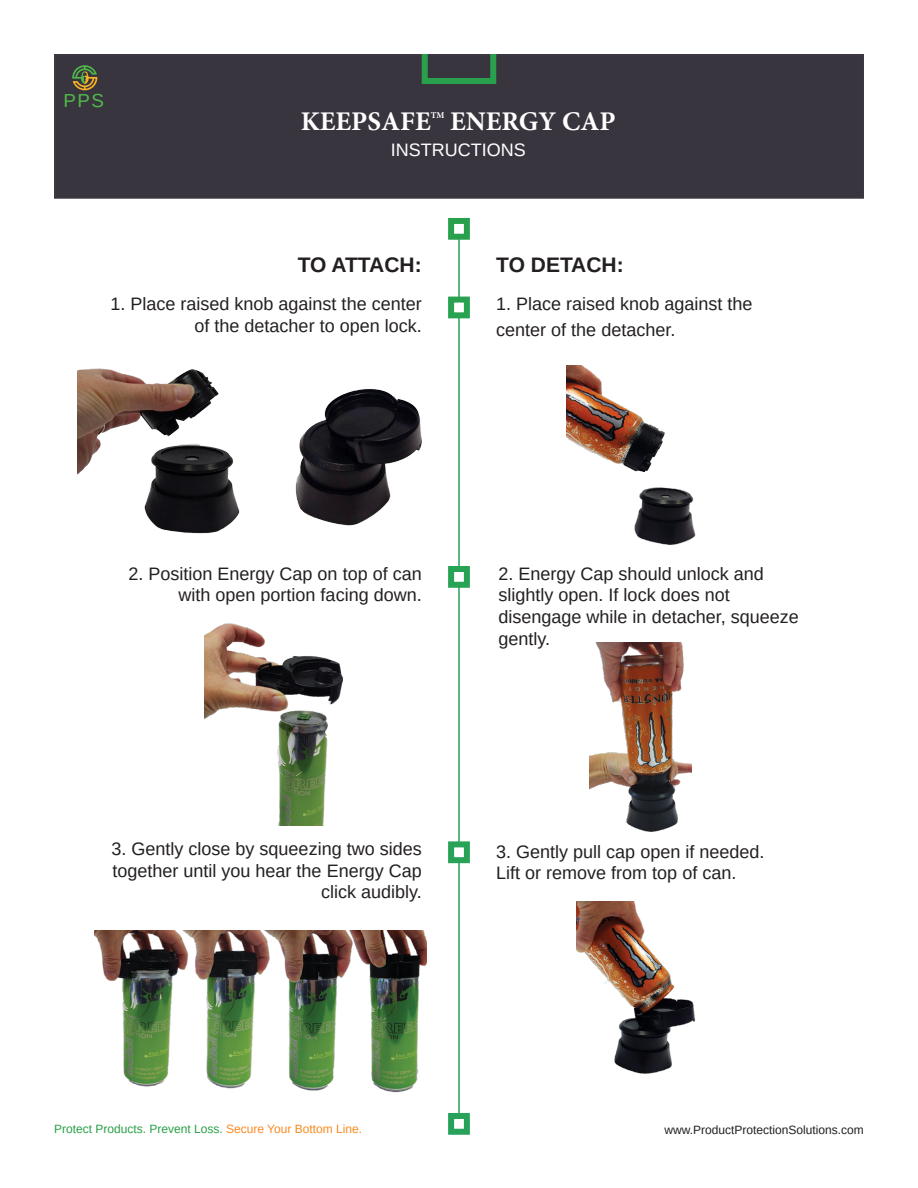
<style>
.page{position:relative;width:918px;height:1188px;background:#fff}
.page>*{position:absolute;margin:0;border:0;box-sizing:border-box;transform-origin:0 0}
.t1{font:700 27px "Minion Pro";color:#fff}
.t2{font:700 21px "Liberation Sans";color:#231f20}
.t3{font:18.9px "Liberation Sans";color:#50b94a}
.t4{font:18px/21.6px "Liberation Sans";color:#231f20;text-align:right}
.t5{font:18px "Liberation Sans";color:#fff}
.t6{font:12px "Liberation Sans";color:#29a047}
.t7{font:12px "Liberation Sans";color:#231f20}
.t8{font:700 9px "Minion Pro";color:#fff}
.s1{color:#fd8a23}
.s2{color:#f68b1f}
</style>
<div class="page">
<div style="left:54px;top:54px;width:810px;height:145px;background:#39353e;border:2px solid #3d3842"></div>
<div style="left:422px;top:19px;width:74px;height:65px;border:6px solid #29a14c"></div>
<hr style="left:458px;top:239px;width:2px;height:875px;background:#27a25a">
<div style="left:370px;top:14px;width:169px;height:40px;background:#fff"></div>
<div style="left:448px;top:218px;width:22px;height:22px;border:6px solid #29a14c"></div>
<div style="left:448px;top:297px;width:22px;height:21px;background:#fff;border:6px solid #28a150"></div>
<div style="left:448px;top:566px;width:22px;height:22px;background:#fff;border:6px solid #28a254"></div>
<div style="left:448px;top:841px;width:22px;height:22px;background:#fff;border:6px solid #28a257"></div>
<div style="left:448px;top:1113px;width:22px;height:22px;border:6px solid #27a25a"></div>
<svg style="left:72px;top:65px;width:25px;height:25px"></svg>
<img style="left:78px;top:368px;width:162px;height:166px">
<img style="left:295px;top:389px;width:127px;height:137px">
<img style="left:204px;top:623px;width:139px;height:202px">
<img style="left:95px;top:930px;width:332px;height:163px">
<img style="left:566px;top:366px;width:130px;height:179px">
<img style="left:576px;top:902px;width:120px;height:172px">
<img style="left:589px;top:642px;width:103px;height:190px">
<p class="t3" style="left:64px;top:88px;width:42px">PPS</p>
<p class="t1" style="left:301px;top:103px;width:131px">KEEPSAFE</p>
<p class="t8" style="left:431px;top:109px;width:15px">TM</p>
<p class="t1" style="left:450px;top:103px;width:167px">ENERGY CAP</p>
<p class="t5" style="left:391px;top:138px;width:136px">INSTRUCTIONS</p>
<p class="t2" style="left:298px;top:251px;width:126px">TO ATTACH:</p>
<p class="t2" style="left:496px;top:251px;width:129px">TO DETACH:</p>
<p class="t4" style="left:111px;top:294px;width:313px">1. Place raised knob against the center of the detacher to open lock.</p>
<p class="t4" style="left:496px;top:292px;width:258px;line-height:25.2px;text-align:left">1. Place raised knob against the center of the detacher.</p>
<p class="t4" style="left:129px;top:563px;width:295px">2. Position Energy Cap on top of can with open portion facing down.</p>
<p class="t4" style="left:499px;top:563px;width:267px;text-align:left">2. Energy Cap should unlock and slightly open. If lock does not</p>
<p class="t4" style="left:499px;top:606px;width:302px;text-align:left">disengage while in detacher, squeeze gently.</p>
<p class="t4" style="left:112px;top:838px;width:312px">3. Gently close by squeezing two sides together until you hear the Energy Cap click audibly.</p>
<p class="t4" style="left:496px;top:841px;width:270px">3. Gently pull cap open if needed.</p>
<p class="t4" style="left:496px;top:862px;width:242px">Lift or remove from top of can.</p>
<p class="t6" style="left:54px;top:1121px;width:310px">Protect Products. Prevent Loss. <span class="s1">Secure Your</span> <span class="s2">Bottom Line.</span></p>
<p class="t7" style="left:665px;top:1122px;width:201px">www.ProductProtectionSolutions.com</p>
</div>
